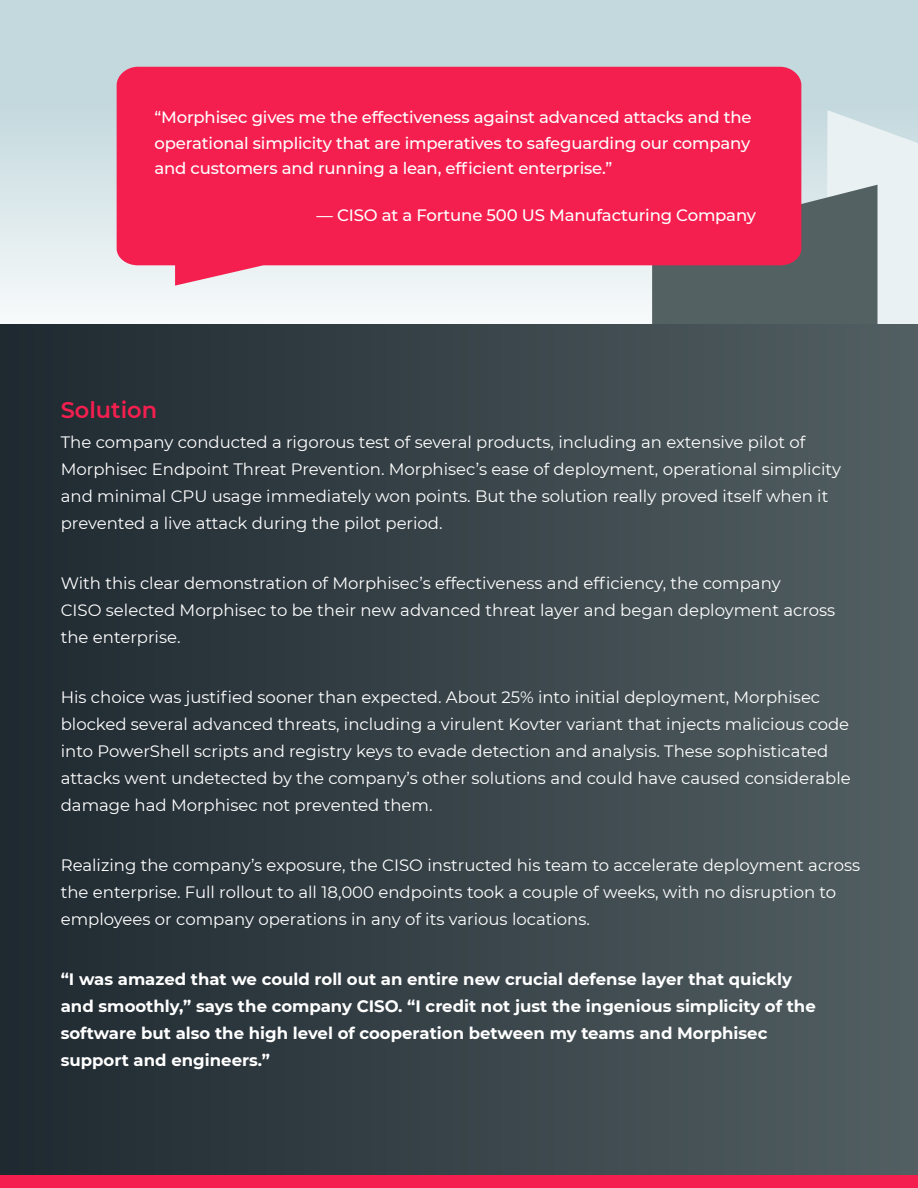
<style>
.page{position:relative;width:918px;height:1188px;background:#fff}
.page>*{position:absolute;margin:0;border:0;box-sizing:border-box;transform-origin:0 0}
.t1{font:600 22.5px "Montserrat";color:#f51f4f}
.t2{font:16.5px/27px "Montserrat";color:#fff}
.t3{font:700 16.5px/27px "Montserrat";color:#fff}
.t4{font:500 16.5px/25.5px "Montserrat";letter-spacing:-.01em;color:#fff;text-align:justify}
</style>
<div class="page">
<svg style="left:0;top:0;width:918px;height:308px;background:#cedfe3"></svg>
<svg style="left:826px;top:110px;width:92px;height:214px;background:#e5eef0"></svg>
<div style="left:652px;top:185px;width:226px;height:139px;background:#546163"></div>
<div style="left:0;top:324px;width:918px;height:864px;background:linear-gradient(to right,#1e2830,#535f62)"></div>
<div style="left:0;top:1175px;width:918px;height:13px;background:#f51f4f"></div>
<svg style="left:117px;top:67px;width:684px;height:219px;background:#f12f5a"></svg>
<p class="t4" style="left:154px;top:106px;width:599px">“Morphisec gives me the effectiveness against advanced attacks and the operational simplicity that are imperatives to safeguarding our company and customers and running a lean, efficient enterprise.”</p>
<p class="t4" style="left:316px;top:203px;width:441px">— CISO at a Fortune 500 US Manufacturing Company</p>
<h1 class="t1" style="left:61px;top:401px;width:98px">Solution</h1>
<p class="t2" style="left:61px;top:428px;width:782px">The company conducted a rigorous test of several products, including an extensive pilot of Morphisec Endpoint Threat Prevention. Morphisec’s ease of deployment, operational simplicity and minimal CPU usage immediately won points. But the solution really proved itself when it prevented a live attack during the pilot period.</p>
<p class="t2" style="left:61px;top:569px;width:776px">With this clear demonstration of Morphisec’s effectiveness and efficiency, the company<br>CISO selected Morphisec to be their new advanced threat layer and began deployment across the enterprise.</p>
<p class="t2" style="left:61px;top:683px;width:792px">His choice was justified sooner than expected. About 25% into initial deployment, Morphisec blocked several advanced threats, including a virulent Kovter variant that injects malicious code into PowerShell scripts and registry keys to evade detection and analysis. These sophisticated attacks went undetected by the company’s other solutions and could have caused considerable damage had Morphisec not prevented them.</p>
<p class="t2" style="left:61px;top:851px;width:801px">Realizing the company’s exposure, the CISO instructed his team to accelerate deployment across the enterprise. Full rollout to all 18,000 endpoints took a couple of weeks, with no disruption to employees or company operations in any of its various locations.</p>
<p class="t3" style="left:61px;top:966px;width:757px">“I was amazed that we could roll out an entire new crucial defense layer that quickly and smoothly,” says the company CISO. “I credit not just the ingenious simplicity of the software but also the high level of cooperation between my teams and Morphisec support and engineers.”</p>
</div>
